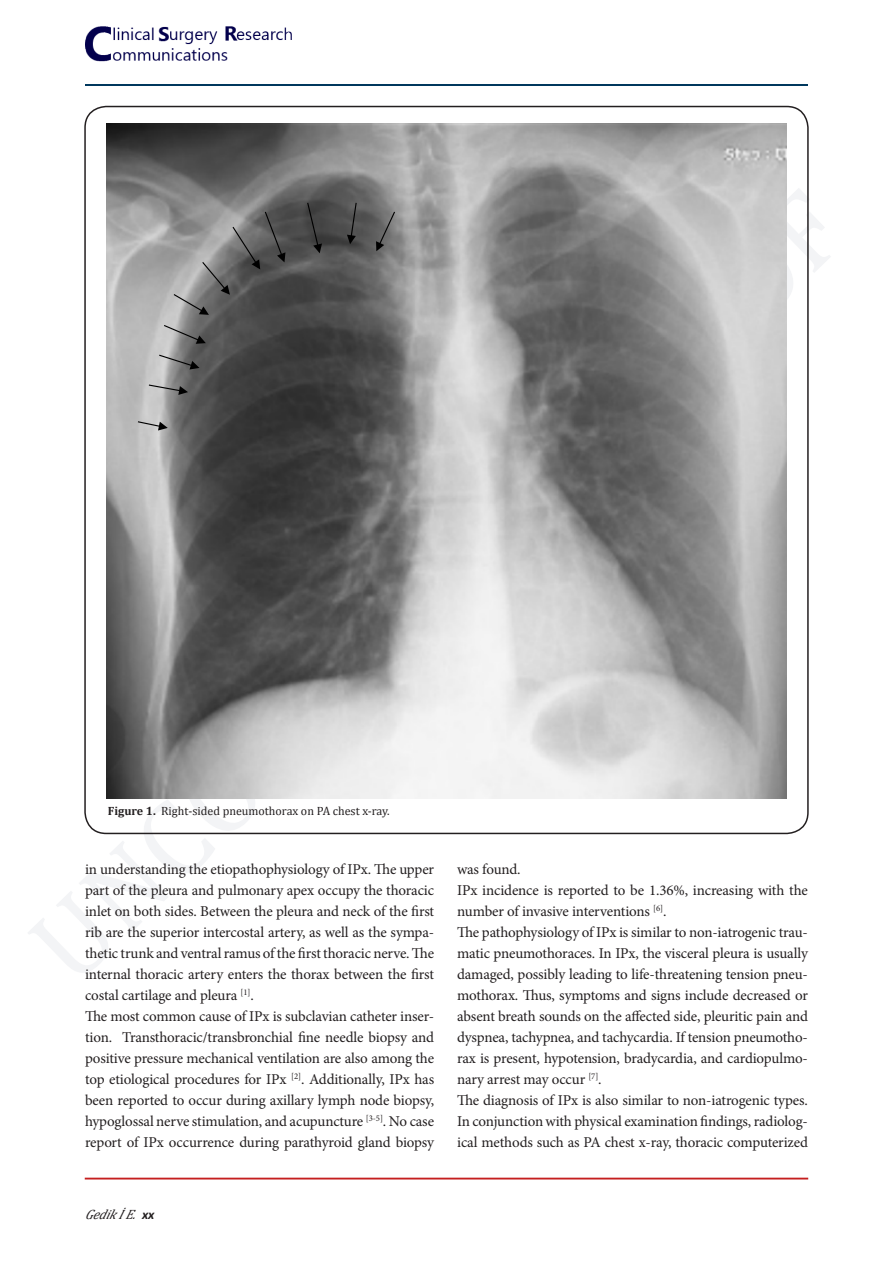
<style>
.page{position:relative;width:893px;height:1263px;background:#fff}
.page>*{position:absolute;margin:0;border:0;box-sizing:border-box;transform-origin:0 0}
.正文{font:15px/21px "Minion Pro";letter-spacing:-.01em;color:#231f20;text-align:justify}
.t1{font:italic 13.5px "Cambria";color:#231f20}
.正文-2{font:12px "Cambria";color:#231f20}
.s1{font-weight:700}
.s2{font-family:"Calibri";font-weight:700}
</style>
<div class="page">
<hr style="left:85px;top:1178px;width:723px;height:1px;background:#c51f1f">
<img style="left:85px;top:26px;width:207px;height:36px">
<hr style="left:85px;top:84px;width:723px;height:1px;background:#00385d">
<img style="left:107px;top:123px;width:679px;height:675px">
<svg style="left:376px;top:212px;width:19px;height:39px"></svg>
<svg style="left:347px;top:203px;width:10px;height:41px"></svg>
<svg style="left:307px;top:203px;width:15px;height:50px"></svg>
<svg style="left:174px;top:212px;width:111px;height:103px;background:#757575"></svg>
<svg style="left:164px;top:325px;width:42px;height:19px"></svg>
<svg style="left:159px;top:355px;width:40px;height:14px"></svg>
<svg style="left:149px;top:384px;width:39px;height:11px"></svg>
<svg style="left:138px;top:421px;width:30px;height:9px"></svg>
<p class="正文-2" style="left:108px;top:803px;width:283px"><span class="s1">Figure 1.</span> Right-sided pneumothorax on PA chest x-ray.</p>
<p class="正文" style="left:85px;top:859px;width:351px">in understanding the etiopathophysiology of IPx. The upper part of the pleura and pulmonary apex occupy the thoracic inlet on both sides. Between the pleura and neck of the first rib are the superior intercostal artery, as well as the sympa&shy;thetic trunk and ventral ramus of the first thoracic nerve. The internal thoracic artery enters the thorax between the first costal cartilage and pleura <sup>[1]</sup>.</p>
<p class="正文" style="left:85px;top:1006px;width:351px">The most common cause of IPx is subclavian catheter inser&shy;tion. Transthoracic/transbronchial fine needle biopsy and positive pressure mechanical ventilation are also among the top etiological procedures for IPx <sup>[2]</sup>. Additionally, IPx has been reported to occur during axillary lymph node biopsy, hypoglossal nerve stimulation, and acupuncture <sup>[3-5]</sup>. No case report of IPx occurrence during parathyroid gland biopsy</p>
<p class="t1" style="left:85px;top:1205px;width:71px">GedikİE. <span class="s2">x x</span></p>
<p class="正文" style="left:457px;top:859px;width:65px">was found.</p>
<p class="正文" style="left:457px;top:880px;width:352px">IPx incidence is reported to be 1.36%, increasing with the number of invasive interventions <sup>[6]</sup>.</p>
<p class="正文" style="left:457px;top:922px;width:352px">The pathophysiology of IPx is similar to non-iatrogenic trau&shy;matic pneumothoraces. In IPx, the visceral pleura is usually damaged, possibly leading to life-threatening tension pneu&shy;mothorax. Thus, symptoms and signs include decreased or absent breath sounds on the affected side, pleuritic pain and dyspnea, tachypnea, and tachycardia. If tension pneumotho&shy;rax is present, hypotension, bradycardia, and cardiopulmo&shy;nary arrest may occur <sup>[7]</sup>.</p>
<p class="正文" style="left:457px;top:1090px;width:352px">The diagnosis of IPx is also similar to non-iatrogenic types.<br>In conjunction with physical examination findings, radiolog&shy;ical methods such as PA chest x-ray, thoracic computerized</p>
</div>
